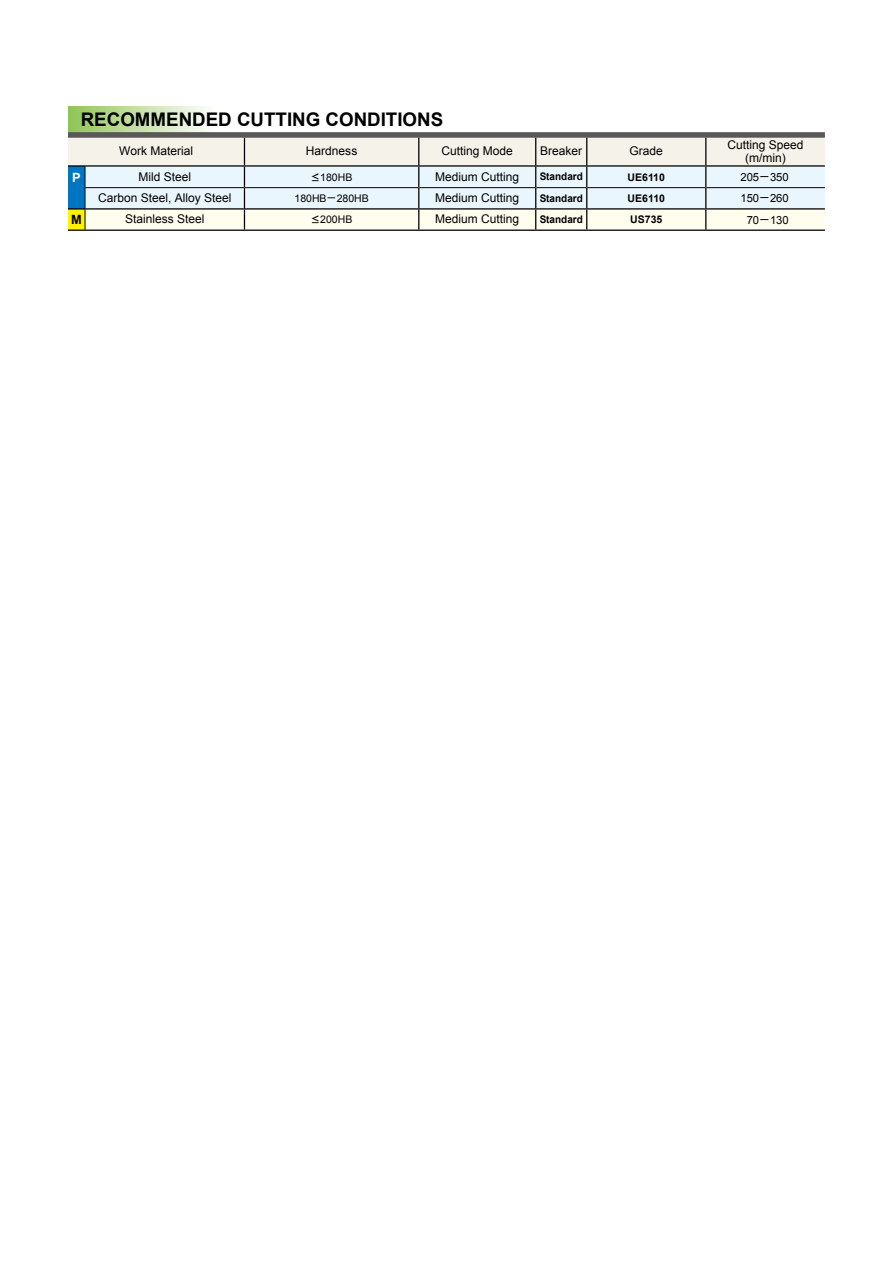
<style>
.page{position:relative;width:893px;height:1263px;background:#fff}
.page>*{position:absolute;margin:0;border:0;box-sizing:border-box;transform-origin:0 0}
.t1{font:700 18.75px "Arial";color:#000}
.t2{font:700 12.75px "Arial";color:#fff}
.t3{font:700 12.75px "Arial";color:#000}
.t4{font:12px/12.8px "Arial";color:#000;text-align:center}
.t5{font:11.25px "Arial";color:#000}
.t6{font:700 10.5px "Arial";color:#000;scale:.95 1}
.t7{font:10.5px "Arial";color:#000}
.t8{font:700 10.5px "Arial";color:#000}
.s1{font-family:"MAR";font-size:8.4px}
</style>
<div class="page">
<div style="left:68px;top:107px;width:149px;height:25px;background:linear-gradient(to right,#91c557,#fff)"></div>
<div style="left:68px;top:132px;width:757px;height:6px;background:#595757"></div>
<hr style="left:68px;top:230px;width:757px;height:1px;background:#000">
<svg style="left:68px;top:137px;width:757px;height:93px;background:#e2e7e3"></svg>
<h1 class="t1" style="left:81px;top:107px;width:364px">RECOMMENDED CUTTING CONDITIONS</h1>
<p class="t4" style="left:119px;top:144px;width:76px">Work Material</p>
<p class="t4" style="left:306px;top:144px;width:53px">Hardness</p>
<p class="t4" style="left:442px;top:144px;width:73px">Cutting Mode</p>
<p class="t4" style="left:540px;top:144px;width:44px">Breaker</p>
<p class="t4" style="left:630px;top:144px;width:35px">Grade</p>
<p class="t4" style="left:727px;top:139px;width:78px">Cutting Speed (m/min)</p>
<p class="t4" style="left:138px;top:170px;width:54px">Mild Steel</p>
<p class="t4" style="left:435px;top:170px;width:86px">Medium Cutting</p>
<p class="t6" style="left:540px;top:170px;width:47px">Standard</p>
<p class="t4" style="left:98px;top:192px;width:135px">Carbon Steel, Alloy Steel</p>
<p class="t4" style="left:435px;top:192px;width:86px">Medium Cutting</p>
<p class="t6" style="left:540px;top:191px;width:47px">Standard</p>
<p class="t4" style="left:125px;top:213px;width:81px">Stainless Steel</p>
<p class="t4" style="left:435px;top:213px;width:86px">Medium Cutting</p>
<p class="t6" style="left:540px;top:212px;width:47px">Standard</p>
<p class="t2" style="left:72px;top:169px;width:10px">P</p>
<p class="t7" style="left:312px;top:170px;width:42px"><span class="s1">&lt;</span>180HB</p>
<p class="t8" style="left:628px;top:170px;width:39px">UE6110</p>
<p class="t5" style="left:740px;top:170px;width:50px">205─350</p>
<p class="t7" style="left:294px;top:191px;width:76px">180HB─280HB</p>
<p class="t8" style="left:628px;top:191px;width:39px">UE6110</p>
<p class="t5" style="left:740px;top:191px;width:50px">150─260</p>
<p class="t3" style="left:71px;top:211px;width:12px">M</p>
<p class="t7" style="left:312px;top:213px;width:42px"><span class="s1">&lt;</span>200HB</p>
<p class="t8" style="left:630px;top:213px;width:34px">US735</p>
<p class="t5" style="left:747px;top:212px;width:44px">70─130</p>
</div>
